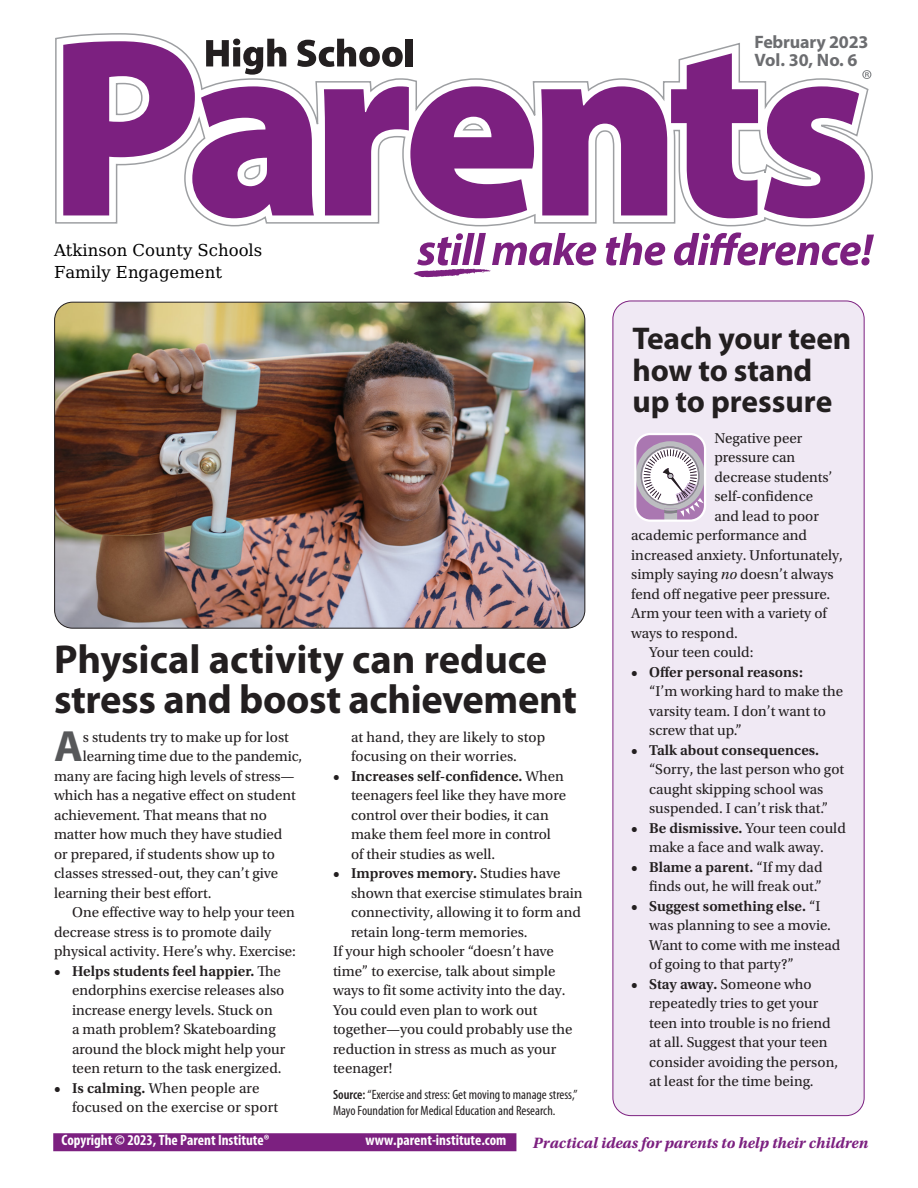
<style>
.page{position:relative;width:918px;height:1188px;background:#fff}
.page>*{position:absolute;margin:0;border:0;box-sizing:border-box;transform-origin:0 0}
.t1{font:700 43.95px "Myriad Pro";color:#57585a}
.t2{font:700 40.5px/40.5px "Myriad Pro";letter-spacing:-.01em;color:#231f20}
.t3{font:700 31.5px/31.5px "Myriad Pro";letter-spacing:-.005em;color:#231f20}
.t4{font:700 18px/18px "Myriad Pro";letter-spacing:-.01em;color:#6c6d70}
.t5{font:16.5px/22.5px "DejaVu Math Te X Gyre";color:#000}
.t6{font:italic 700 15.75px "Utopia Std";color:#7c2080}
.t7{font:15px/19.5px "Utopia Std";color:#231f20}
.t8{font:600 15px "Utopia Std";color:#231f20}
.t9{font:700 condensed 15px "Myriad Pro";color:#fff}
.t10{font:condensed 13.5px/16.5px "Myriad Pro";color:#231f20}
.s1{font-weight:600}
.s2{font-weight:400}
.s3{font-style:italic}
</style>
<div class="page">
<svg style="left:55px;top:33px;width:818px;height:194px"></svg>
<svg style="left:764px;top:86px;width:101px;height:132px"></svg>
<svg style="left:63px;top:39px;width:471px;height:179px"></svg>
<div style="left:406px;top:39px;width:7px;height:27px;background:#231f20"></div>
<svg style="left:606px;top:233px;width:59px;height:33px"></svg>
<svg style="left:674px;top:232px;width:200px;height:34px"></svg>
<svg style="left:414px;top:233px;width:182px;height:44px"></svg>
<svg style="left:862px;top:70px;width:9px;height:9px"></svg>
<div style="left:613px;top:301px;width:251px;height:815px;background:#f0e9f4;border-radius:18px"></div>
<svg style="left:634px;top:433px;width:72px;height:89px;background:#cabbcd"></svg>
<div style="left:53px;top:1133px;width:463px;height:18px;background:#7c2080;border:2px solid #7c2080"></div>
<img style="left:55px;top:302px;width:530px;height:325px">
<p class="t4" style="left:754px;top:32px;width:116px">February 2023<br>Vol. 30, No. 6</p>
<p class="t5" style="left:54px;top:240px;width:210px">Atkinson County Schools<br>Family Engagement</p>
<h2 class="t2" style="left:54px;top:637px;width:524px">Physical activity can reduce stress and boost achievement</h2>
<h1 class="t1" style="left:54px;top:718px;width:30px">A</h1>
<p class="t7" style="left:83px;top:727px;width:207px">s students try to make up for lost</p>
<p class="t7" style="left:83px;top:747px;width:221px">learning time due to the pandemic,</p>
<p class="t7" style="left:54px;top:766px;width:242px">many are facing high levels of stress—</p>
<p class="t7" style="left:54px;top:786px;width:243px">which has a negative effect on student</p>
<p class="t7" style="left:54px;top:805px;width:214px">achievement. That means that no</p>
<p class="t7" style="left:54px;top:825px;width:230px">matter how much they have studied</p>
<p class="t7" style="left:54px;top:844px;width:223px">or prepared, if students show up to</p>
<p class="t7" style="left:54px;top:864px;width:226px">classes stressed-out, they can’t give</p>
<p class="t7" style="left:54px;top:883px;width:159px">learning their best effort.</p>
<p class="t7" style="left:72px;top:903px;width:225px">One effective way to help your teen</p>
<p class="t7" style="left:54px;top:922px;width:219px">decrease stress is to promote daily</p>
<p class="t7" style="left:54px;top:942px;width:244px">physical activity. Here’s why. Exercise:</p>
<p class="t7" style="left:72px;top:961px;width:215px;text-indent:-18px"><span class="s1">• Helps students feel happier.</span> The endorphins exercise releases also increase energy levels. Stuck on<br>a math problem? Skateboarding around the block might help your teen return to the task energized.</p>
<p class="t7" style="left:72px;top:1078px;width:208px;text-indent:-18px"><span class="s1">• Is calming.</span> When people are focused on the exercise or sport</p>
<p class="t7" style="left:351px;top:727px;width:196px">at hand, they are likely to stop focusing on their worries.</p>
<p class="t7" style="left:351px;top:766px;width:217px;text-indent:-18px"><span class="s1">• Increases self-confidence.</span> When teenagers feel like they have more control over their bodies, it can make them feel more in control of their studies as well.</p>
<p class="t8" style="left:333px;top:865px;width:229px">• Improves memory. <span class="s2">Studies have</span></p>
<p class="t7" style="left:351px;top:883px;width:233px">shown that exercise stimulates brain</p>
<p class="t7" style="left:351px;top:903px;width:232px">connectivity, allowing it to form and</p>
<p class="t7" style="left:351px;top:922px;width:178px">retain long-term memories.</p>
<p class="t7" style="left:333px;top:942px;width:222px">If your high schooler “doesn’t have</p>
<p class="t7" style="left:333px;top:961px;width:224px">time” to exercise, talk about simple</p>
<p class="t7" style="left:333px;top:981px;width:234px">ways to fit some activity into the day.</p>
<p class="t7" style="left:333px;top:1000px;width:206px">You could even plan to work out</p>
<p class="t7" style="left:333px;top:1020px;width:241px">together—you could probably use the</p>
<p class="t7" style="left:333px;top:1039px;width:225px">reduction in stress as much as your</p>
<p class="t7" style="left:333px;top:1059px;width:61px">teenager!</p>
<p class="t10" style="left:333px;top:1086px;width:246px"><span class="s1">Source:</span> “Exercise and stress: Get moving to manage stress,”<br>Mayo Foundation for Medical Education and Research.</p>
<h3 class="t3" style="left:633px;top:322px;width:220px">Teach your teen how to stand up to pressure</h3>
<p class="t7" style="left:714px;top:429px;width:89px">Negative peer</p>
<p class="t7" style="left:714px;top:448px;width:82px">pressure can</p>
<p class="t7" style="left:714px;top:468px;width:119px">decrease students’</p>
<p class="t7" style="left:714px;top:487px;width:100px">self-confidence</p>
<p class="t7" style="left:714px;top:507px;width:106px">and lead to poor</p>
<p class="t7" style="left:631px;top:526px;width:177px">academic performance and</p>
<p class="t7" style="left:631px;top:546px;width:213px">increased anxiety. Unfortunately,</p>
<p class="t7" style="left:631px;top:565px;width:204px">simply saying <span class="s3">no</span> doesn’t always</p>
<p class="t7" style="left:631px;top:585px;width:201px">fend off negative peer pressure.</p>
<p class="t7" style="left:631px;top:604px;width:197px">Arm your teen with a variety of</p>
<p class="t7" style="left:631px;top:624px;width:108px">ways to respond.</p>
<p class="t7" style="left:649px;top:643px;width:106px">Your teen could:</p>
<p class="t8" style="left:631px;top:664px;width:173px">• Offer personal reasons:</p>
<p class="t7" style="left:649px;top:682px;width:196px">“I’m working hard to make the varsity team. I don’t want to screw that up.”</p>
<p class="t8" style="left:631px;top:742px;width:189px">• Talk about consequences.</p>
<p class="t7" style="left:649px;top:760px;width:196px">“Sorry, the last person who got caught skipping school was suspended. I can’t risk that.”</p>
<p class="t7" style="left:631px;top:819px;width:216px;text-align:center"><span class="s1">• Be dismissive.</span> Your teen could make a face and walk away.</p>
<p class="t7" style="left:631px;top:858px;width:193px;text-align:right"><span class="s1">• Blame a parent.</span> “If my dad finds out, he will freak out.”</p>
<p class="t7" style="left:649px;top:897px;width:193px;text-indent:-18px"><span class="s1">• Suggest something else.</span> “I was planning to see a movie.<br>Want to come with me instead of going to that party?”</p>
<p class="t7" style="left:649px;top:975px;width:190px;text-indent:-18px"><span class="s1">• Stay away.</span> Someone who repeatedly tries to get your teen into trouble is no friend at all. Suggest that your teen consider avoiding the person, at least for the time being.</p>
<p class="t9" style="left:62px;top:1131px;width:210px">Copyright © 2023, The Parent Institute®</p>
<p class="t9" style="left:366px;top:1131px;width:142px">www.parent-institute.com</p>
<p class="t6" style="left:533px;top:1134px;width:337px">Practical ideas for parents to help their children</p>
</div>
